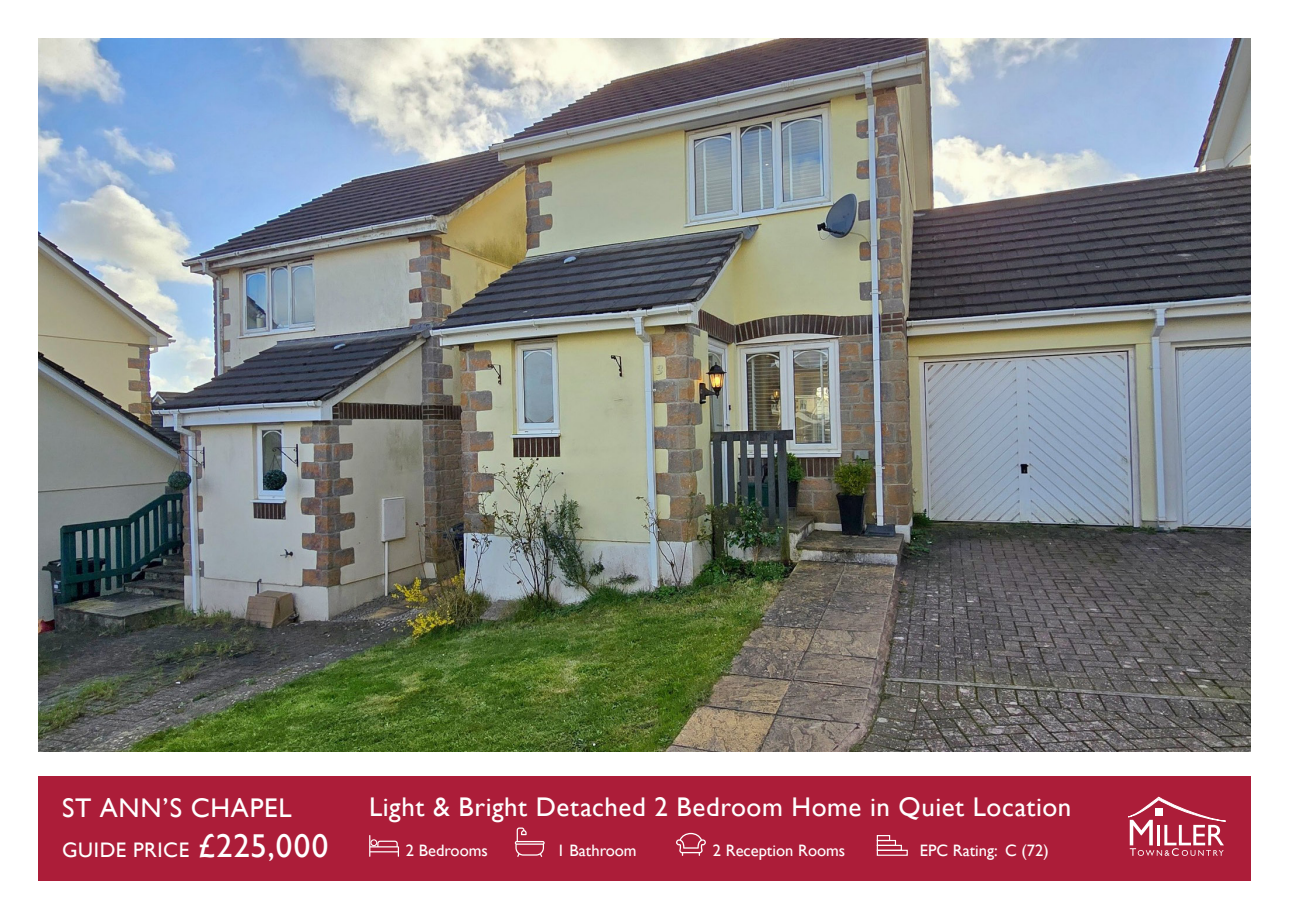
<style>
.page{position:relative;width:1289px;height:919px;background:#fff}
.page>*{position:absolute;margin:0;border:0;box-sizing:border-box;transform-origin:0 0}
.t1{font:27px "Gill Sans";letter-spacing:.02em;color:#fff}
.t2{font:21px "Gill Sans";letter-spacing:.025em;color:#fff}
.t3{font:16.5px "Gill Sans";color:#fff}
.s1{font-size:33px}
</style>
<div class="page">
<div style="left:38px;top:776px;width:1212px;height:104px;background:#ac1d39"></div>
<svg style="left:1128px;top:797px;width:97px;height:58px"></svg>
<svg style="left:369px;top:835px;width:30px;height:21px"></svg>
<svg style="left:515px;top:827px;width:29px;height:29px"></svg>
<svg style="left:676px;top:832px;width:30px;height:23px"></svg>
<div style="left:876px;top:835px;width:14px;height:6px;border:1px solid #fff"></div>
<div style="left:876px;top:839px;width:20px;height:6px;border:1px solid #fff"></div>
<div style="left:876px;top:844px;width:25px;height:6px;border:1px solid #fff"></div>
<div style="left:876px;top:849px;width:31px;height:6px;border:1px solid #fff"></div>
<img style="left:38px;top:38px;width:1212px;height:713px">
<p class="t1" style="left:369px;top:790px;width:703px">Light &amp; Bright Detached 2 Bedroom Home in Quiet Location</p>
<p class="t1" style="left:62px;top:792px;width:231px">ST ANN’S CHAPEL</p>
<p class="t2" style="left:62px;top:837px;width:268px">GUIDE PRICE <span class="s1">£225,000</span></p>
<p class="t3" style="left:406px;top:840px;width:83px">2 Bedrooms</p>
<p class="t3" style="left:556px;top:840px;width:81px">1 Bathroom</p>
<p class="t3" style="left:712px;top:840px;width:134px">2 Reception Rooms</p>
<p class="t3" style="left:919px;top:840px;width:130px">EPC Rating: C (72)</p>
</div>
